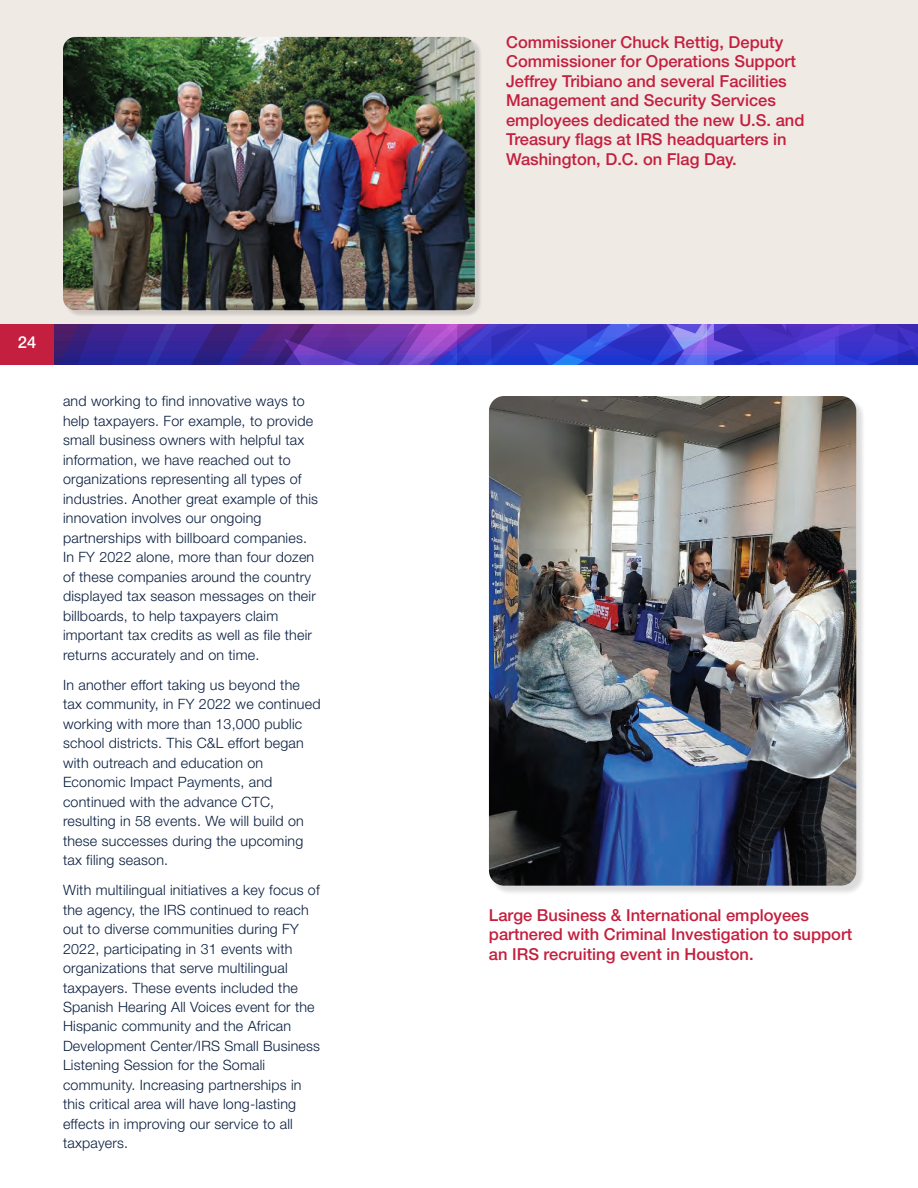
<style>
.page{position:relative;width:918px;height:1188px;background:#fff}
.page>*{position:absolute;margin:0;border:0;box-sizing:border-box;transform-origin:0 0}
.t1{font:500 16.5px/19.5px "Helvetica Neue LT Std";color:#c41f3e}
.t2{font:500 16.5px "Helvetica Neue LT Std";color:#fff}
.t3{font:300 14.25px/19.5px "Helvetica Neue LT Std";letter-spacing:.015em;color:#081d3e}
</style>
<div class="page">
<div style="left:0;top:0;width:918px;height:325px;background:#f0eae5"></div>
<div style="left:0;top:324px;width:54px;height:40px;background:#c41f3e"></div>
<svg style="left:54px;top:324px;width:864px;height:40px;background:#4636b7"></svg>
<div style="left:490px;top:397px;width:375px;height:498px;background:#231f20;opacity:.16"></div>
<img style="left:489px;top:396px;width:367px;height:490px">
<div style="left:64px;top:38px;width:418px;height:280px;background:#231f20;opacity:.16"></div>
<img style="left:63px;top:37px;width:412px;height:273px">
<p class="t2" style="left:18px;top:333px;width:20px">24</p>
<p class="t3" style="left:63px;top:391px;width:257px">and working to find innovative ways to help taxpayers. For example, to provide small business owners with helpful tax information, we have reached out to organizations representing all types of industries. Another great example of this innovation involves our ongoing partnerships with billboard companies.<br>In FY 2022 alone, more than four dozen of these companies around the country displayed tax season messages on their billboards, to help taxpayers claim important tax credits as well as file their returns accurately and on time.</p>
<p class="t3" style="left:63px;top:674px;width:259px">In another effort taking us beyond the tax community, in FY 2022 we continued working with more than 13,000 public school districts. This C&amp;L effort began with outreach and education on Economic Impact Payments, and continued with the advance CTC, resulting in 58 events. We will build on these successes during the upcoming tax filing season.</p>
<p class="t3" style="left:63px;top:880px;width:259px">With multilingual initiatives a key focus of the agency, the IRS continued to reach out to diverse communities during FY 2022, participating in 31 events with organizations that serve multilingual taxpayers. These events included the Spanish Hearing All Voices event for the Hispanic community and the African Development Center/IRS Small Business Listening Session for the Somali community. Increasing partnerships in this critical area will have long-lasting effects in improving our service to all taxpayers.</p>
<p class="t1" style="left:506px;top:32px;width:300px">Commissioner Chuck Rettig, Deputy Commissioner for Operations Support Jeffrey Tribiano and several Facilities Management and Security Services employees dedicated the new U.S. and Treasury flags at IRS headquarters in Washington, D.C. on Flag Day.</p>
<p class="t1" style="left:489px;top:905px;width:365px">Large Business &amp; International employees partnered with Criminal Investigation to support an IRS recruiting event in Houston.</p>
</div>
